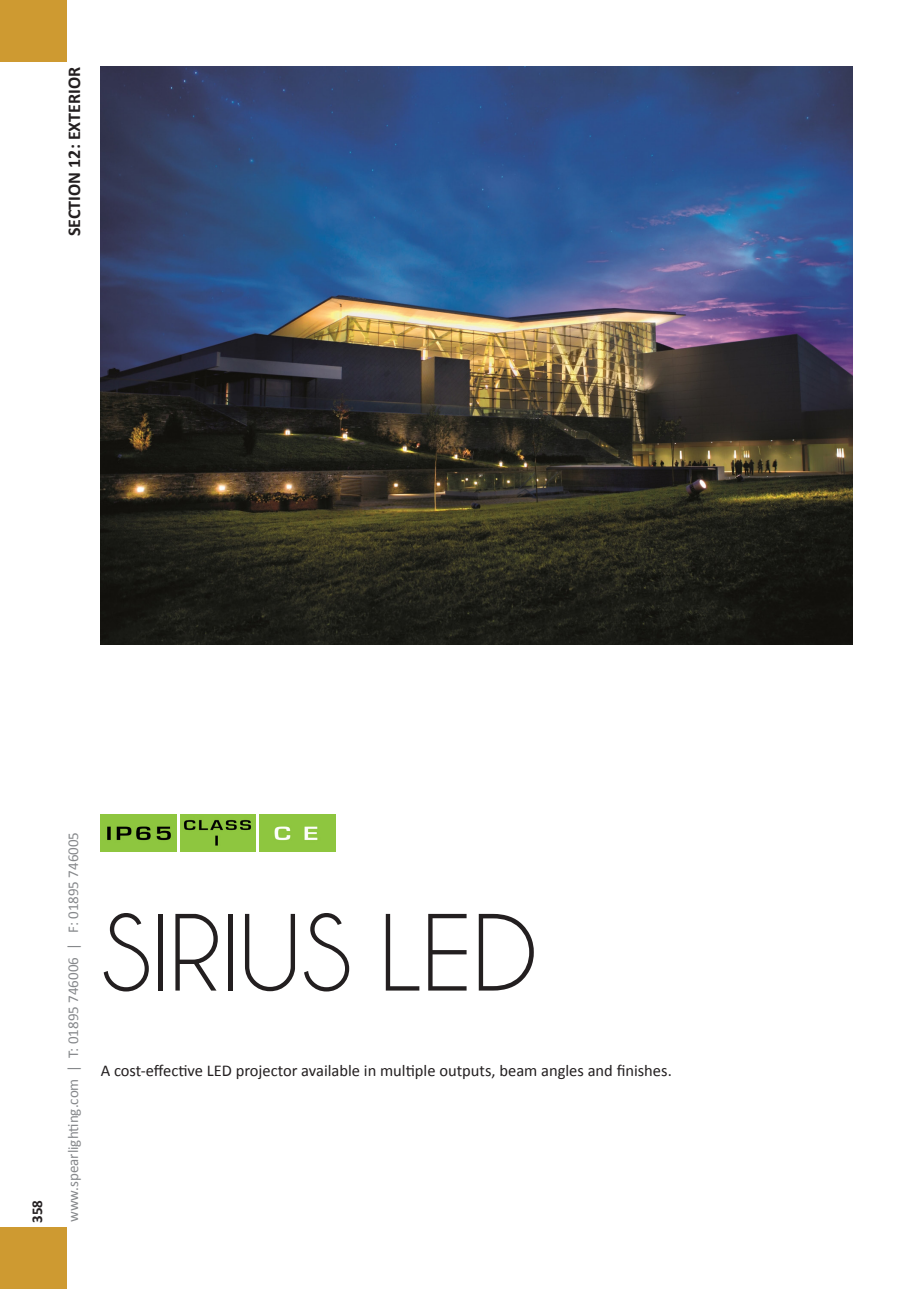
<style>
.page{position:relative;width:919px;height:1289px;background:#fff}
.page>*{position:absolute;margin:0;border:0;box-sizing:border-box;transform-origin:0 0}
.t1{font:111px "Champagne&Limousines";color:#231f20}
.t2{font:700 18px "Calibri";color:#231f20}
.t3{font:16.5px "Calibri";color:#231f20}
.t4{font:15px "Calibri";color:#86888b}
.t5{font:700 15px "Calibri";color:#231f20}
</style>
<div class="page">
<img style="left:101px;top:814px;width:75px;height:37px">
<img style="left:180px;top:814px;width:76px;height:37px">
<img style="left:260px;top:814px;width:75px;height:37px">
<img style="left:100px;top:67px;width:752px;height:577px">
<div style="left:0;top:0;width:67px;height:62px;background:#ce9a31"></div>
<div style="left:0;top:1227px;width:67px;height:61px;background:#ce9a31"></div>
<p class="t2" style="left:63px;top:236px;width:171px;rotate:-90deg">SECTION 12: EXTERIOR</p>
<p class="t5" style="left:28px;top:1222px;width:24px;rotate:-90deg">358</p>
<p class="t4" style="left:64px;top:1222px;width:392px;rotate:-90deg">www.spearlighting.com | T: 01895 746006 | F: 01895 746005</p>
<p class="t1" style="left:101px;top:897px;width:438px">SIRIUS LED</p>
<p class="t3" style="left:101px;top:1059px;width:572px">A cost-effective LED projector available in multiple outputs, beam angles and finishes.</p>
</div>
